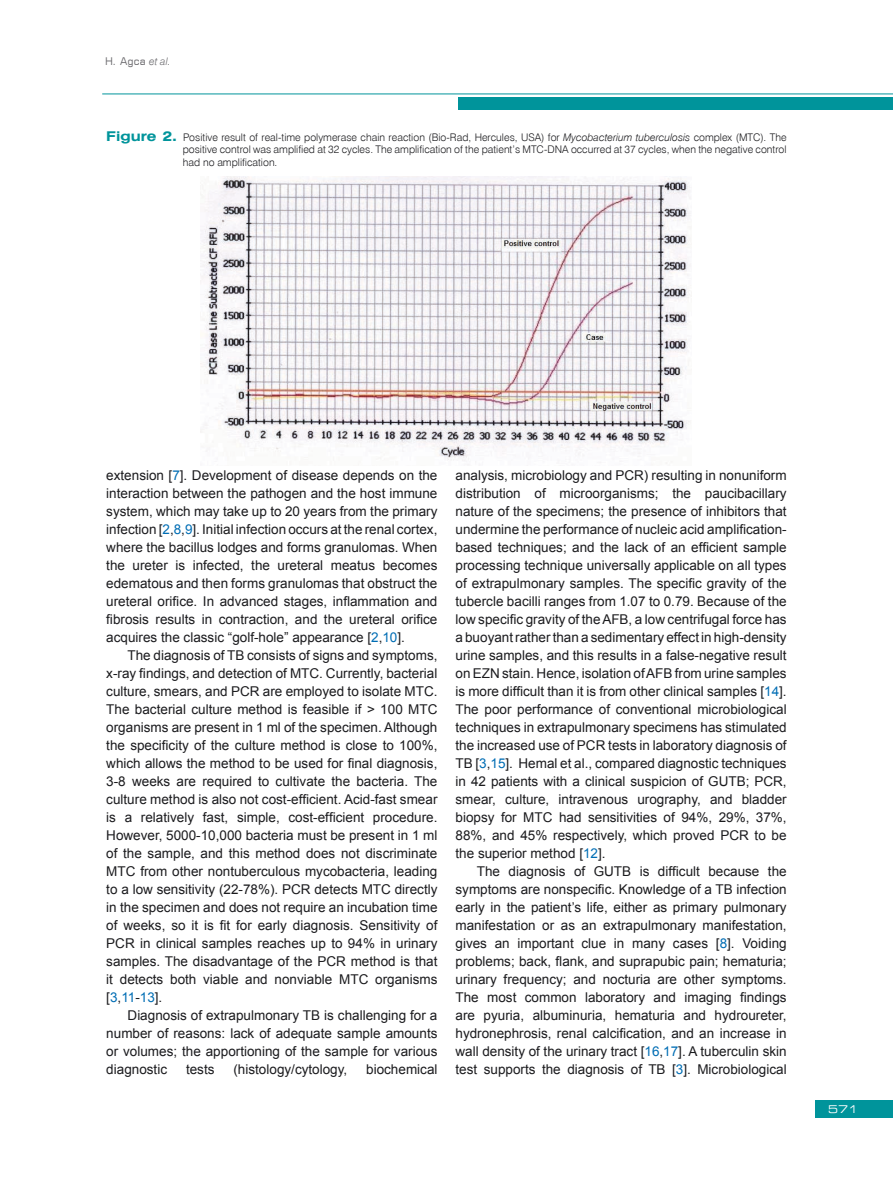
<style>
.page{position:relative;width:893px;height:1178px;background:#fff}
.page>*{position:absolute;margin:0;border:0;box-sizing:border-box;transform-origin:0 0}
.t1{font:13.5px/18px "Arial";color:#1b1b1e;text-align:justify}
.t2{font:10.5px/12.6px "Swis 721 Lt EU";color:#1b1b1e;text-align:justify}
.t3{font:10.5px "Square 721 EU";color:#6a696d}
.t4{font:10.5px "Square 721 Ex EU";color:#fff}
.s1{font-family:"Swis 721 Lt EU";font-style:italic}
.s2{font-family:"Swis 721 Ex EU";font-weight:700;font-size:13.5px;color:#00949b}
.s3{font-style:italic}
.s4{color:#006db4}
</style>
<div class="page">
<div style="left:815px;top:1100px;width:78px;height:17px;background:#00949b"></div>
<hr style="left:102px;top:94px;width:791px;height:1px;background:#00949b">
<div style="left:458px;top:97px;width:435px;height:12px;background:#00949b"></div>
<img style="left:201px;top:177px;width:489px;height:288px">
<p class="t3" style="left:105px;top:54px;width:67px">H. Agca <span class="s1">et al.</span></p>
<p class="t2" style="left:183px;top:131px;width:605px;text-indent:-77px"><span class="s2">Figure 2.</span> Positive result of real-time polymerase chain reaction (Bio-Rad, Hercules, USA) for <span class="s3">Mycobacterium tuberculosis</span> complex (MTC). The positive control was amplified at 32 cycles. The amplification of the patient’s MTC-DNA occurred at 37 cycles, when the negative control had no amplification.</p>
<p class="t1" style="left:106px;top:466px;width:333px">extension [<span class="s4">7</span>]. Development of disease depends on the interaction between the pathogen and the host immune system, which may take up to 20 years from the primary infection [<span class="s4">2</span>,<span class="s4">8</span>,<span class="s4">9</span>]. Initial infection occurs at the renal cortex, where the bacillus lodges and forms granulomas. When the ureter is infected, the ureteral meatus becomes edematous and then forms granulomas that obstruct the ureteral orifice. In advanced stages, inflammation and fibrosis results in contraction, and the ureteral orifice acquires the classic “golf-hole” appearance [<span class="s4">2</span>,<span class="s4">10</span>].</p>
<p class="t1" style="left:106px;top:646px;width:333px;text-indent:21px">The diagnosis of TB consists of signs and symptoms, x-ray findings, and detection of MTC. Currently, bacterial culture, smears, and PCR are employed to isolate MTC.<br>The bacterial culture method is feasible if &gt; 100 MTC organisms are present in 1 ml of the specimen. Although the specificity of the culture method is close to 100%, which allows the method to be used for final diagnosis, 3-8 weeks are required to cultivate the bacteria. The culture method is also not cost-efficient. Acid-fast smear is a relatively fast, simple, cost-efficient procedure.<br>However, 5000-10,000 bacteria must be present in 1 ml of the sample, and this method does not discriminate MTC from other nontuberculous mycobacteria, leading to a low sensitivity (22-78%). PCR detects MTC directly in the specimen and does not require an incubation time of weeks, so it is fit for early diagnosis. Sensitivity of PCR in clinical samples reaches up to 94% in urinary samples. The disadvantage of the PCR method is that it detects both viable and nonviable MTC organisms [<span class="s4">3</span>,<span class="s4">11</span>-<span class="s4">13</span>].</p>
<p class="t1" style="left:106px;top:1006px;width:333px;text-indent:21px">Diagnosis of extrapulmonary TB is challenging for a number of reasons: lack of adequate sample amounts or volumes; the apportioning of the sample for various diagnostic</p>
<p class="t1" style="left:186px;top:1060px;width:30px">tests</p>
<p class="t1" style="left:233px;top:1060px;width:115px">(histology/cytology,</p>
<p class="t1" style="left:366px;top:1060px;width:73px">biochemical</p>
<p class="t1" style="left:455px;top:466px;width:333px">analysis, microbiology and PCR) resulting in nonuniform distribution of microorganisms; the paucibacillary nature of the specimens; the presence of inhibitors that undermine the performance of nucleic acid amplification&shy;based techniques; and the lack of an efficient sample processing technique universally applicable on all types of extrapulmonary samples. The specific gravity of the tubercle bacilli ranges from 1.07 to 0.79. Because of the low specific gravity of the AFB, a low centrifugal force has a buoyant rather than a sedimentary effect in high-density urine samples, and this results in a false-negative result on EZN stain. Hence, isolation of AFB from urine samples is more difficult than it is from other clinical samples [<span class="s4">14</span>].<br>The poor performance of conventional microbiological techniques in extrapulmonary specimens has stimulated the increased use of PCR tests in laboratory diagnosis of TB [<span class="s4">3</span>,<span class="s4">15</span>]. Hemal et al., compared diagnostic techniques in 42 patients with a clinical suspicion of GUTB; PCR, smear, culture, intravenous urography, and bladder biopsy for MTC had sensitivities of 94%, 29%, 37%, 88%, and 45% respectively, which proved PCR to be the superior method [<span class="s4">12</span>].</p>
<p class="t1" style="left:455px;top:862px;width:333px;text-indent:21px">The diagnosis of GUTB is difficult because the symptoms are nonspecific. Knowledge of a TB infection early in the patient’s life, either as primary pulmonary manifestation or as an extrapulmonary manifestation, gives an important clue in many cases [<span class="s4">8</span>]. Voiding problems; back, flank, and suprapubic pain; hematuria; urinary frequency; and nocturia are other symptoms.<br>The most common laboratory and imaging findings are pyuria, albuminuria, hematuria and hydroureter, hydronephrosis, renal calcification, and an increase in wall density of the urinary tract [<span class="s4">16</span>,<span class="s4">17</span>]. A tuberculin skin test supports the diagnosis of TB [<span class="s4">3</span>]. Microbiological</p>
<p class="t4" style="left:828px;top:1102px;width:31px">571</p>
</div>
